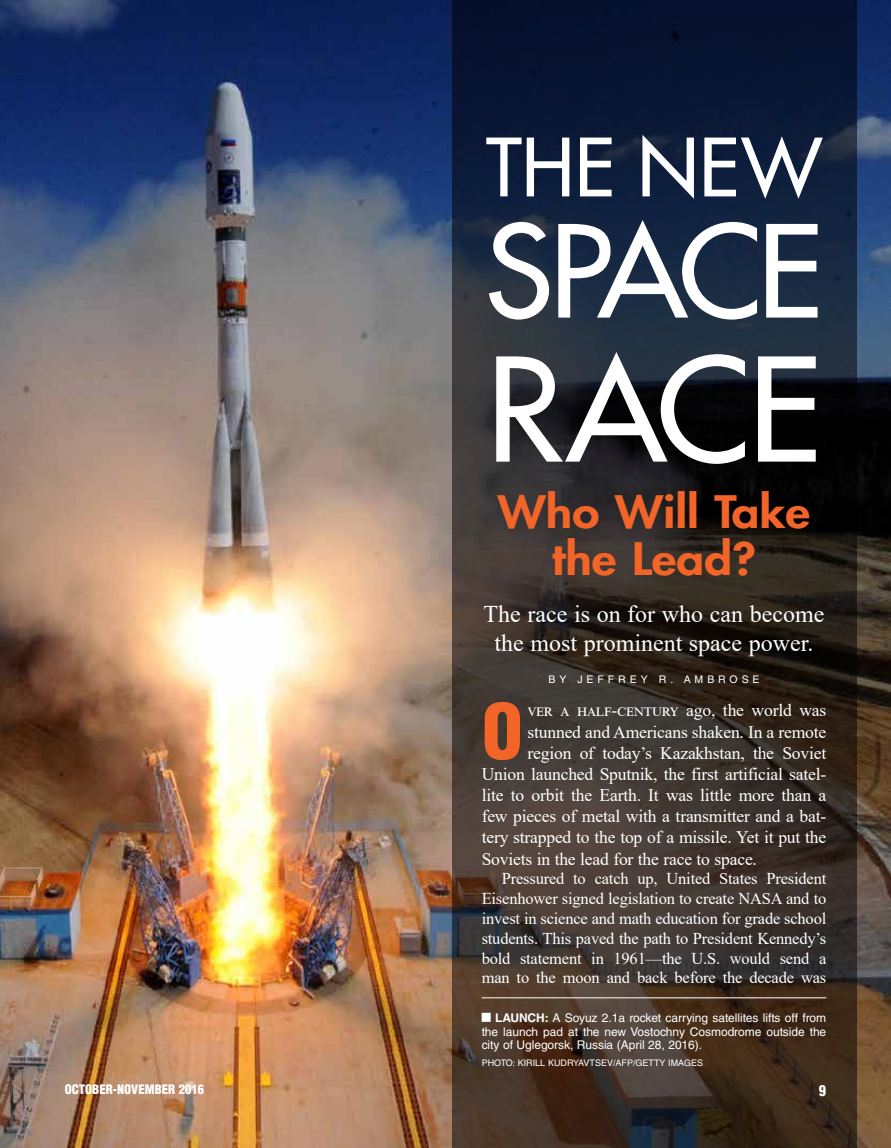
<style>
.page{position:relative;width:891px;height:1148px;background:#fff}
.page>*{position:absolute;margin:0;border:0;box-sizing:border-box;transform-origin:0 0}
.t1{font:500 139.5px "Futura Std";color:#fff}
.t2{font:500 124.2px "Futura Std";letter-spacing:-.055em;color:#fff}
.t3{font:500 78px "Futura Std";color:#fff}
.t4{font:900 condensed 73.95px "Helvetica";color:#f26428}
.t5{font:800 43.5px/46.5px "Futura Std";color:#f26428;text-align:center;scale:1.13 1}
.t6{font:24px/28.8px "Times New Roman";color:#fff;text-align:center}
.t7{font:17.7px "Times New Roman";letter-spacing:-.01em;color:#fff}
.t8{font:16.5px/19.8px "Times New Roman";letter-spacing:-.01em;color:#fff;text-align:justify}
.t9{font:900 condensed 14.7px "Helvetica";color:#fff}
.t10{font:900 condensed 12.75px "Helvetica";color:#fff}
.t11{font:12px/13.5px "Helvetica";letter-spacing:-.005em;color:#fff;text-align:justify}
.t12{font:10.5px "Helvetica";letter-spacing:.375em;color:#fff}
.t13{font:9px "Helvetica";color:#fff}
.s1{font-weight:700}
</style>
<div class="page">
<img style="left:0;top:0;width:891px;height:1148px">
<svg style="left:452px;top:0;width:405px;height:1148px;background:#2a282d"></svg>
<div style="left:495px;top:488px;width:327px;height:99px;background:#282526;opacity:.15"></div>
<hr style="left:482px;top:997px;width:344px;height:1px;background:#fff">
<svg style="left:482px;top:1012px;width:13px;height:9px"></svg>
<h3 class="t3" style="left:486px;top:119px;width:337px">THE NEW</h3>
<h2 class="t2" style="left:485px;top:194px;width:340px">SPACE</h2>
<h1 class="t1" style="left:486px;top:323px;width:338px">RACE</h1>
<h3 class="t5" style="left:498px;top:489px;width:278px">Who Will Take the Lead?</h3>
<h3 class="t6" style="left:484px;top:599px;width:342px">The race is on for who can become the most prominent space power.</h3>
<p class="t12" style="left:548px;top:672px;width:213px">BY JEFFREY R. AMBROSE</p>
<h3 class="t4" style="left:482px;top:684px;width:43px">O</h3>
<p class="t7" style="left:528px;top:698px;width:300px">ver a half-century ago, the world was</p>
<p class="t7" style="left:528px;top:719px;width:300px">stunned and Americans shaken. In a remote</p>
<p class="t7" style="left:528px;top:740px;width:300px">region of today’s Kazakhstan, the Soviet</p>
<p class="t7" style="left:482px;top:761px;width:346px">Union launched Sputnik, the first artificial satel-</p>
<p class="t7" style="left:482px;top:782px;width:346px">lite to orbit the Earth. It was little more than a</p>
<p class="t7" style="left:482px;top:803px;width:346px">few pieces of metal with a transmitter and a bat-</p>
<p class="t7" style="left:482px;top:825px;width:346px">tery strapped to the top of a missile. Yet it put the</p>
<p class="t7" style="left:482px;top:846px;width:277px">Soviets in the lead for the race to space.</p>
<p class="t8" style="left:482px;top:868px;width:346px;text-indent:20px">Pressured to catch up, United States President Eisenhower signed legislation to create NASA and to invest in science and math education for grade school students. This paved the path to President Kennedy’s bold statement in 1961—the U.S. would send a man to the moon and back before the decade was</p>
<p class="t11" style="left:482px;top:1011px;width:346px;text-indent:13px"><span class="s1">LAUNCH:</span> A Soyuz 2.1a rocket carrying satellites lifts off from the launch pad at the new Vostochny Cosmodrome outside the city of Uglegorsk, Russia (April 28, 2016).</p>
<p class="t13" style="left:482px;top:1057px;width:223px">PHOTO: KIRILL KUDRYAVTSEV/AFP/GETTY IMAGES</p>
<p class="t10" style="left:65px;top:1081px;width:141px">OCTOBER-NOVEMBER 2016</p>
<p class="t9" style="left:819px;top:1080px;width:9px">9</p>
</div>
